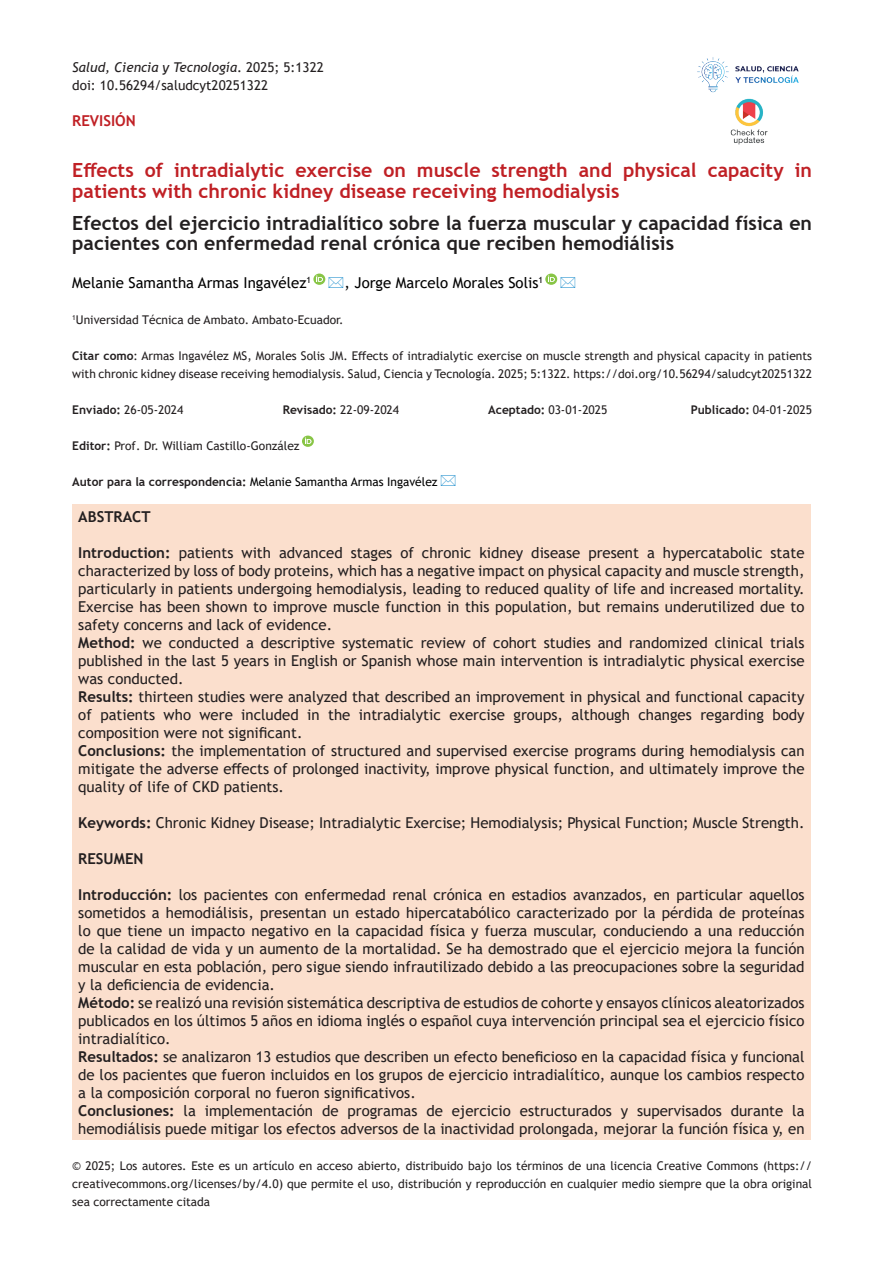
<style>
.page{position:relative;width:893px;height:1263px;background:#fff}
.page>*{position:absolute;margin:0;border:0;box-sizing:border-box;transform-origin:0 0}
.t1{font:700 19.5px/19.5px "Trebuchet MS";color:#231f20}
.t2{font:700 19.5px/21px "Trebuchet MS";color:#c02025}
.t3{font:15px/18px "Trebuchet MS";color:#231f20;text-align:justify}
.t4{font:15px "Trebuchet MS";color:#000}
.t5{font:700 15px "Trebuchet MS";color:#231f20}
.t6{font:700 15px "Trebuchet MS";color:#c02025}
.t7{font:italic 13.5px "Trebuchet MS";color:#231f20}
.t8{font:13.5px "Trebuchet MS";color:#231f20}
.t9{font:12px/18px "Trebuchet MS";color:#231f20;text-align:justify}
.t10{font:12px "Trebuchet MS";color:#000}
.t11{font:700 12px "Trebuchet MS";color:#231f20}
.s1{font-style:normal}
.s2{font-weight:700}
.s3{font-weight:400}
.s4{font-weight:700;color:#231f20}
</style>
<div class="page">
<img style="left:697px;top:57px;width:102px;height:36px">
<img style="left:730px;top:98px;width:38px;height:47px">
<div style="left:72px;top:504px;width:739px;height:636px;background:#fbdfcd"></div>
<svg style="left:302px;top:436px;width:12px;height:11px"></svg>
<svg style="left:313px;top:274px;width:13px;height:11px"></svg>
<svg style="left:545px;top:274px;width:13px;height:11px"></svg>
<p class="t7" style="left:72px;top:59px;width:253px">Salud, Ciencia y Tecnología<span class="s1">. 2025; 5:1322</span></p>
<p class="t8" style="left:72px;top:77px;width:197px">doi: 10.56294/saludcyt20251322</p>
<p class="t6" style="left:72px;top:111px;width:65px">REVISIÓN</p>
<p class="t2" style="left:72px;top:159px;width:741px">Effects of intradialytic exercise on muscle strength and physical capacity in patients with chronic kidney disease receiving hemodialysis</p>
<p class="t1" style="left:72px;top:214px;width:741px">Efectos del ejercicio intradialítico sobre la fuerza muscular y capacidad física en pacientes con enfermedad renal crónica que reciben hemodiálisis</p>
<p class="t4" style="left:72px;top:273px;width:240px">Melanie Samantha Armas Ingavélez<sup>1</sup></p>
<p class="t4" style="left:345px;top:273px;width:200px">, Jorge Marcelo Morales Solis<sup>1</sup></p>
<p class="t9" style="left:72px;top:311px;width:273px"><sup>1</sup>Universidad Técnica de Ambato. Ambato-Ecuador.</p>
<p class="t9" style="left:72px;top:347px;width:741px"><span class="s2">Citar como</span>: Armas Ingavélez MS, Morales Solis JM. Effects of intradialytic exercise on muscle strength and physical capacity in patients with chronic kidney disease receiving hemodialysis. Salud, Ciencia y Tecnología. 2025; 5:1322. https://doi.org/10.56294/saludcyt20251322</p>
<p class="t9" style="left:72px;top:401px;width:113px"><span class="s2">Enviado:</span> 26-05-2024</p>
<p class="t9" style="left:283px;top:401px;width:118px"><span class="s2">Revisado:</span> 22-09-2024</p>
<p class="t9" style="left:488px;top:401px;width:121px"><span class="s2">Aceptado:</span> 03-01-2025</p>
<p class="t11" style="left:691px;top:402px;width:123px">Publicado: <span class="s3">04-01-2025</span></p>
<p class="t9" style="left:72px;top:437px;width:229px"><span class="s2">Editor:</span> Prof. Dr. William Castillo-González</p>
<p class="t10" style="left:72px;top:474px;width:367px"><span class="s4">Autor para la correspondencia:</span> Melanie Samantha Armas Ingavélez</p>
<p class="t5" style="left:78px;top:507px;width:74px">ABSTRACT</p>
<p class="t3" style="left:78px;top:544px;width:728px"><span class="s2">Introduction:</span> patients with advanced stages of chronic kidney disease present a hypercatabolic state characterized by loss of body proteins, which has a negative impact on physical capacity and muscle strength, particularly in patients undergoing hemodialysis, leading to reduced quality of life and increased mortality.<br>Exercise has been shown to improve muscle function in this population, but remains underutilized due to safety concerns and lack of evidence.</p>
<p class="t3" style="left:78px;top:634px;width:728px"><span class="s2">Method:</span> we conducted a descriptive systematic review of cohort studies and randomized clinical trials published in the last 5 years in English or Spanish whose main intervention is intradialytic physical exercise was conducted.</p>
<p class="t3" style="left:78px;top:688px;width:728px"><span class="s2">Results:</span> thirteen studies were analyzed that described an improvement in physical and functional capacity of patients who were included in the intradialytic exercise groups, although changes regarding body composition were not significant.</p>
<p class="t3" style="left:78px;top:742px;width:728px"><span class="s2">Conclusions:</span> the implementation of structured and supervised exercise programs during hemodialysis can mitigate the adverse effects of prolonged inactivity, improve physical function, and ultimately improve the quality of life of CKD patients.</p>
<p class="t3" style="left:78px;top:814px;width:728px"><span class="s2">Keywords:</span> Chronic Kidney Disease; Intradialytic Exercise; Hemodialysis; Physical Function; Muscle Strength.</p>
<p class="t5" style="left:78px;top:849px;width:67px">RESUMEN</p>
<p class="t3" style="left:78px;top:886px;width:728px"><span class="s2">Introducción:</span> los pacientes con enfermedad renal crónica en estadios avanzados, en particular aquellos sometidos a hemodiálisis, presentan un estado hipercatabólico caracterizado por la pérdida de proteínas lo que tiene un impacto negativo en la capacidad física y fuerza muscular, conduciendo a una reducción de la calidad de vida y un aumento de la mortalidad. Se ha demostrado que el ejercicio mejora la función muscular en esta población, pero sigue siendo infrautilizado debido a las preocupaciones sobre la seguridad y la deficiencia de evidencia.</p>
<p class="t3" style="left:78px;top:994px;width:728px"><span class="s2">Método:</span> se realizó una revisión sistemática descriptiva de estudios de cohorte y ensayos clínicos aleatorizados publicados en los últimos 5 años en idioma inglés o español cuya intervención principal sea el ejercicio físico intradialítico.</p>
<p class="t3" style="left:78px;top:1048px;width:728px"><span class="s2">Resultados:</span> se analizaron 13 estudios que describen un efecto beneficioso en la capacidad física y funcional de los pacientes que fueron incluidos en los grupos de ejercicio intradialítico, aunque los cambios respecto a la composición corporal no fueron significativos.</p>
<p class="t3" style="left:78px;top:1102px;width:728px"><span class="s2">Conclusiones:</span> la implementación de programas de ejercicio estructurados y supervisados durante la hemodiálisis puede mitigar los efectos adversos de la inactividad prolongada, mejorar la función física y, en</p>
<p class="t9" style="left:72px;top:1157px;width:741px">© 2025; Los autores. Este es un artículo en acceso abierto, distribuido bajo los términos de una licencia Creative Commons (https:// creativecommons.org/licenses/by/4.0) que permite el uso, distribución y reproducción en cualquier medio siempre que la obra original sea correctamente citada</p>
</div>
